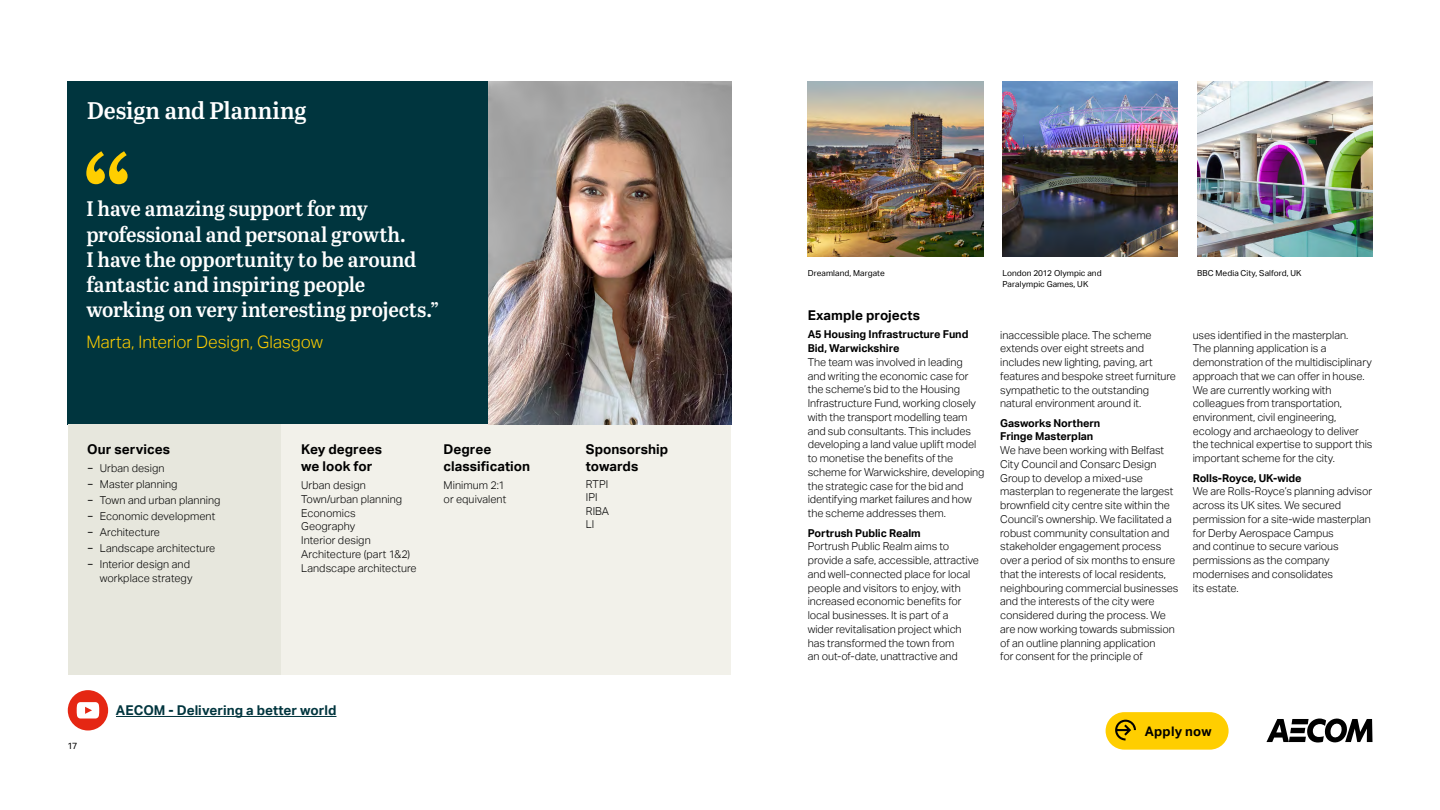
<style>
.page{position:relative;width:1440px;height:810px;background:#fff}
.page>*{position:absolute;margin:0;border:0;box-sizing:border-box;transform-origin:0 0}
.t1{font:24.08px "Abril Titling Sb";letter-spacing:-.005em;color:#fff}
.t2{font:21px/25.2px "Abril Titling Sb";letter-spacing:-.005em;color:#fff}
.t3{font:300 17.17px "AECOM Sans";color:#ffce00}
.t4{font:700 13.5px/17.2px "AECOM Sans";color:#000}
.t5{font:700 13.5px "AECOM Sans";color:#00353e}
.t6{font:700 13.12px "AECOM Sans";letter-spacing:.015em;color:#000}
.t7{font:300 10.88px/13.7px "AECOM Sans";letter-spacing:-.005em;color:#000}
.t8{font:700 10.88px/13.7px "AECOM Sans";letter-spacing:-.005em;color:#000}
.t9{font:9px "AECOM Sans";color:#000}
.t10{font:8.25px "AECOM Sans";letter-spacing:.01em;color:#000}
.s1{font-weight:400}
</style>
<div class="page">
<div style="left:68px;top:81px;width:641px;height:343px;background:#00353e"></div>
<img style="left:808px;top:81px;width:175px;height:175px">
<img style="left:1003px;top:81px;width:175px;height:175px">
<img style="left:1197px;top:81px;width:176px;height:175px">
<div style="left:68px;top:424px;width:214px;height:251px;background:#e7e7dd"></div>
<svg style="left:86px;top:151px;width:42px;height:33px"></svg>
<div style="left:282px;top:424px;width:449px;height:251px;background:#f2f1ea"></div>
<img style="left:488px;top:81px;width:243px;height:343px">
<hr style="left:116px;top:716px;width:220px;height:1px;background:#00353e">
<div style="left:68px;top:690px;width:40px;height:40px;background:#e52713;border-radius:20px"></div>
<svg style="left:77px;top:702px;width:22px;height:17px"></svg>
<svg style="left:1266px;top:718px;width:107px;height:25px"></svg>
<div style="left:1106px;top:712px;width:123px;height:38px;background:#ffce00;border-radius:19px"></div>
<svg style="left:1115px;top:720px;width:21px;height:21px"></svg>
<h1 class="t1" style="left:87px;top:93px;width:221px">Design and Planning</h1>
<h2 class="t2" style="left:86px;top:195px;width:354px">I have amazing support for my professional and personal growth.<br>I have the opportunity to be around fantastic and inspiring people working on very interesting projects.”</h2>
<h3 class="t3" style="left:86px;top:332px;width:238px">Marta, Interior Design, Glasgow</h3>
<p class="t4" style="left:87px;top:440px;width:84px">Our services</p>
<p class="t7" style="left:87px;top:460px;width:135px;line-height:16px"><span class="s1">−</span> Urban design<br><span class="s1">−</span> Master planning<br><span class="s1">−</span> Town and urban planning <span class="s1">−</span> Economic development <span class="s1">−</span> Architecture<br><span class="s1">−</span> Landscape architecture <span class="s1">−</span> Interior design and</p>
<p class="t7" style="left:100px;top:571px;width:94px">workplace strategy</p>
<p class="t4" style="left:301px;top:440px;width:82px">Key degrees we look for</p>
<p class="t7" style="left:301px;top:479px;width:117px">Urban design<br>Town/urban planning<br>Economics<br>Geography<br>Interior design<br>Architecture (part 1&amp;2)<br>Landscape architecture</p>
<p class="t4" style="left:444px;top:440px;width:88px">Degree classification</p>
<p class="t7" style="left:444px;top:479px;width:64px">Minimum 2:1 or equivalent</p>
<p class="t9" style="left:68px;top:741px;width:12px">17</p>
<p class="t5" style="left:116px;top:703px;width:222px">AECOM - Delivering a better world</p>
<p class="t4" style="left:586px;top:440px;width:84px">Sponsorship towards</p>
<p class="t7" style="left:586px;top:478px;width:25px;line-height:13px">RTPI<br>IPI<br>RIBA<br>LI</p>
<p class="t10" style="left:808px;top:268px;width:79px">Dreamland, Margate</p>
<p class="t10" style="left:1002px;top:268px;width:101px">London 2012 Olympic and</p>
<p class="t10" style="left:1197px;top:268px;width:106px">BBC Media City, Salford, UK</p>
<p class="t10" style="left:1002px;top:279px;width:87px">Paralympic Games, UK</p>
<p class="t4" style="left:808px;top:307px;width:114px">Example projects</p>
<p class="t8" style="left:808px;top:328px;width:162px">A5 Housing Infrastructure Fund<br>Bid, Warwickshire</p>
<p class="t7" style="left:808px;top:355px;width:178px">The team was involved in leading<br>and writing the economic case for the scheme’s bid to the Housing Infrastructure Fund, working closely with the transport modelling team and sub consultants. This includes developing a land value uplift model to monetise the benefits of the scheme for Warwickshire, developing the strategic case for the bid and identifying market failures and how the scheme addresses them.</p>
<p class="t8" style="left:808px;top:526px;width:114px">Portrush Public Realm</p>
<p class="t7" style="left:808px;top:540px;width:173px">Portrush Public Realm aims to provide a safe, accessible, attractive and well-connected place for local people and visitors to enjoy, with increased economic benefits for local businesses. It is part of a<br>wider revitalisation project which has transformed the town from<br>an out-of-date, unattractive and</p>
<p class="t7" style="left:1000px;top:328px;width:177px">inaccessible place. The scheme extends over eight streets and includes new lighting, paving, art features and bespoke street furniture sympathetic to the outstanding natural environment around it.</p>
<p class="t8" style="left:1000px;top:416px;width:102px">Gasworks Northern<br>Fringe Masterplan</p>
<p class="t7" style="left:1000px;top:444px;width:180px">We have been working with Belfast City Council and Consarc Design Group to develop a mixed-use masterplan to regenerate the largest brownfield city centre site within the Council’s ownership. We facilitated a robust community consultation and stakeholder engagement process over a period of six months to ensure that the interests of local residents, neighbouring commercial businesses and the interests of the city were considered during the process. We are now working towards submission of an outline planning application<br>for consent for the principle of</p>
<p class="t7" style="left:1193px;top:328px;width:181px">uses identified in the masterplan.<br>The planning application is a demonstration of the multidisciplinary approach that we can offer in house.<br>We are currently working with colleagues from transportation, environment, civil engineering, ecology and archaeology to deliver the technical expertise to support this important scheme for the city.</p>
<p class="t8" style="left:1193px;top:471px;width:110px">Rolls-Royce, UK-wide</p>
<p class="t7" style="left:1193px;top:485px;width:181px">We are Rolls-Royce’s planning advisor across its UK sites. We secured permission for a site-wide masterplan for Derby Aerospace Campus<br>and continue to secure various permissions as the company modernises and consolidates<br>its estate.</p>
<p class="t6" style="left:1145px;top:723px;width:68px">Apply now</p>
</div>
